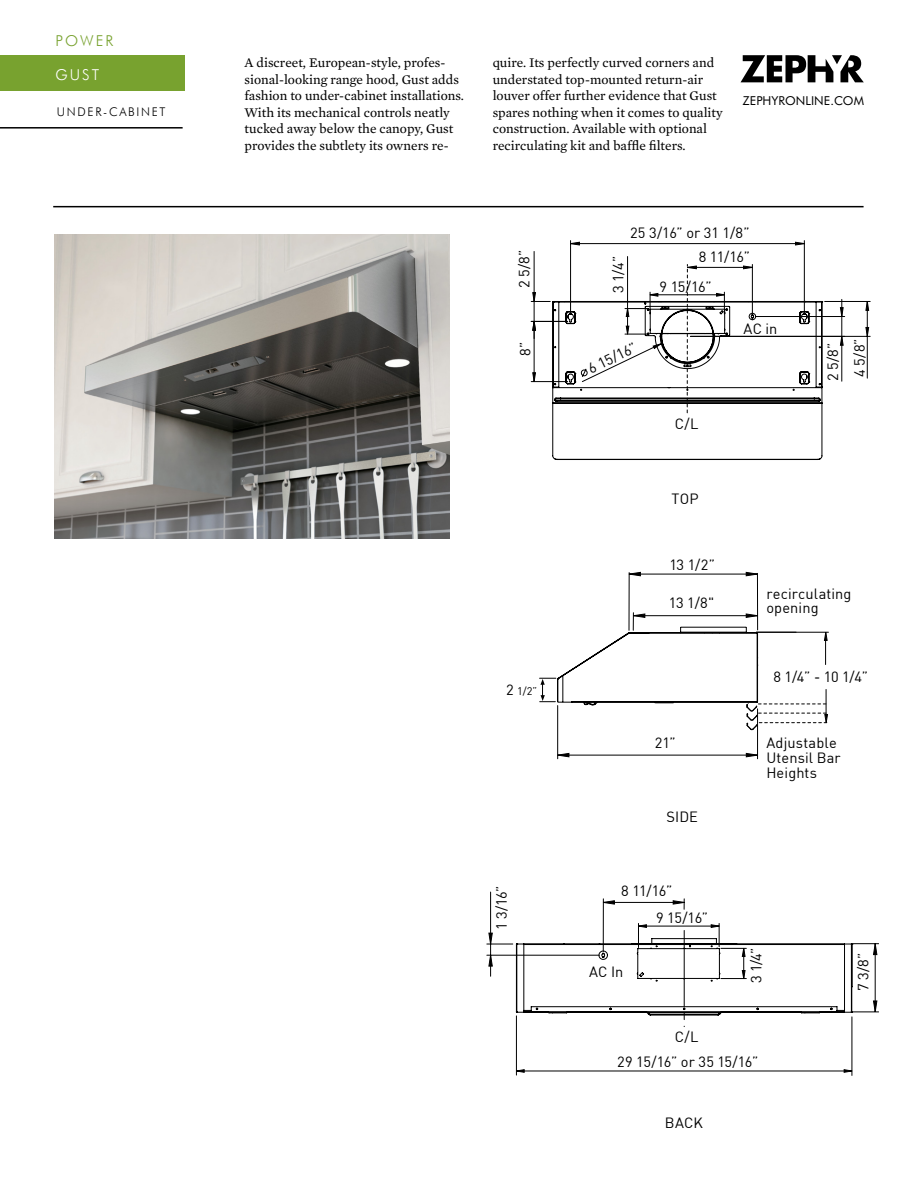
<style>
.page{position:relative;width:918px;height:1188px;background:#fff}
.page>*{position:absolute;margin:0;border:0;box-sizing:border-box;transform-origin:0 0}
.t1{font:300 15px "Futura BT";color:#78a22f}
.t2{font:300 15px "Futura BT";color:#fff}
.t3{font:14.55px/14.5px "DIN";letter-spacing:.01em;color:#000}
.t4{font:14.55px "DIN";letter-spacing:-.03em;color:#000}
.t5{font:13.5px/16.5px "Mercury Text G2";color:#000}
.t6{font:12.3px "Futura BT";color:#000}
.t7{font:300 12px "Futura BT";letter-spacing:.14em;color:#000}
.t8{font:10.95px "DIN";color:#000}
.s1{font-size:14.55px}
</style>
<div class="page">
<svg style="left:741px;top:55px;width:123px;height:27px"></svg>
<hr style="left:53px;top:206px;width:811px;height:1px;background:#000">
<img style="left:55px;top:235px;width:395px;height:304px">
<hr style="left:558px;top:755px;width:200px;height:1px;background:#000">
<hr style="left:757px;top:709px;width:1px;height:50px;background:#000">
<hr style="left:557px;top:706px;width:1px;height:53px;background:#000">
<svg style="left:746px;top:753px;width:12px;height:4px"></svg>
<svg style="left:557px;top:753px;width:12px;height:4px"></svg>
<hr style="left:629px;top:574px;width:128px;height:1px;background:#000">
<hr style="left:757px;top:573px;width:1px;height:57px;background:#000">
<hr style="left:629px;top:573px;width:1px;height:57px;background:#000">
<svg style="left:746px;top:572px;width:12px;height:4px"></svg>
<svg style="left:629px;top:572px;width:12px;height:4px"></svg>
<hr style="left:804px;top:241px;width:1px;height:73px;background:#000">
<hr style="left:570px;top:241px;width:1px;height:73px;background:#000">
<hr style="left:687px;top:267px;width:65px;height:1px;background:#000">
<hr style="left:752px;top:264px;width:1px;height:49px;background:#000">
<hr style="left:534px;top:251px;width:1px;height:50px;background:#000">
<hr style="left:690px;top:336px;width:180px;height:1px;background:#000">
<hr style="left:825px;top:301px;width:45px;height:1px;background:#000">
<hr style="left:867px;top:336px;width:1px;height:42px;background:#000">
<hr style="left:531px;top:321px;width:37px;height:1px;background:#000">
<hr style="left:531px;top:381px;width:37px;height:1px;background:#000">
<hr style="left:842px;top:336px;width:1px;height:45px;background:#000">
<hr style="left:755px;top:316px;width:90px;height:1px;background:#000">
<svg style="left:570px;top:242px;width:235px;height:3px"></svg>
<svg style="left:743px;top:266px;width:10px;height:3px"></svg>
<svg style="left:687px;top:264px;width:10px;height:36px"></svg>
<svg style="left:865px;top:302px;width:4px;height:35px"></svg>
<svg style="left:531px;top:292px;width:19px;height:90px"></svg>
<svg style="left:840px;top:299px;width:4px;height:47px"></svg>
<svg style="left:552px;top:300px;width:271px;height:160px"></svg>
<hr style="left:650px;top:295px;width:74px;height:1px;background:#000">
<svg style="left:716px;top:292px;width:9px;height:22px"></svg>
<hr style="left:627px;top:257px;width:1px;height:52px;background:#000">
<svg style="left:625px;top:292px;width:33px;height:43px"></svg>
<svg style="left:581px;top:343px;width:80px;height:39px"></svg>
<hr style="left:603px;top:899px;width:1px;height:53px;background:#000">
<hr style="left:490px;top:892px;width:1px;height:52px;background:#000">
<svg style="left:602px;top:899px;width:83px;height:10px"></svg>
<svg style="left:487px;top:923px;width:392px;height:104px"></svg>
<hr style="left:516px;top:1016px;width:1px;height:59px;background:#000">
<hr style="left:852px;top:1017px;width:1px;height:58px;background:#000">
<svg style="left:515px;top:1069px;width:338px;height:4px"></svg>
<svg style="left:540px;top:613px;width:288px;height:118px"></svg>
<div style="left:0;top:55px;width:185px;height:36px;background:#78a22f"></div>
<hr style="left:0;top:127px;width:183px;height:2px;background:#000">
<p class="t1" style="left:55px;top:32px;width:50px">POWER</p>
<p class="t2" style="left:55px;top:65px;width:45px">GUST</p>
<p class="t7" style="left:57px;top:105px;width:110px">U NDER-CABINET</p>
<p class="t5" style="left:245px;top:55px;width:221px">A discreet, European-style, profes&shy;sional-looking range hood, Gust adds fashion to under-cabinet installations.<br>With its mechanical controls neatly tucked away below the canopy, Gust provides the subtlety its owners re-</p>
<p class="t5" style="left:493px;top:55px;width:231px">quire. Its perfectly curved corners and understated top-mounted return-air louver offer further evidence that Gust spares nothing when it comes to quality construction. Available with optional recirculating kit and baffle filters.</p>
<p class="t6" style="left:743px;top:94px;width:123px">ZEPHYRONLINE.COM</p>
<p class="t3" style="left:630px;top:226px;width:121px">25 3/16” or 31 1/8”</p>
<p class="t3" style="left:517px;top:288px;width:40px;rotate:-90deg">2 5/8”</p>
<p class="t3" style="left:611px;top:293px;width:39px;rotate:-90deg">3 1/4”</p>
<p class="t3" style="left:699px;top:249px;width:53px">8 11/16”</p>
<p class="t3" style="left:660px;top:279px;width:54px">9 15/16”</p>
<p class="t3" style="left:744px;top:321px;width:35px">AC in</p>
<p class="t3" style="left:518px;top:356px;width:16px;rotate:-90deg">8”</p>
<p class="t3" style="left:586px;top:362px;width:54px;rotate:-26deg">6 15/16”</p>
<p class="t3" style="left:852px;top:377px;width:40px;rotate:-90deg">4 5/8”</p>
<p class="t3" style="left:825px;top:381px;width:40px;rotate:-90deg">2 5/8”</p>
<p class="t3" style="left:675px;top:416px;width:25px">C/L</p>
<p class="t3" style="left:672px;top:491px;width:29px">TOP</p>
<p class="t3" style="left:669px;top:557px;width:47px">13 1/2”</p>
<p class="t3" style="left:669px;top:595px;width:47px">13 1/8"</p>
<p class="t3" style="left:766px;top:586px;width:87px">recirculating opening</p>
<p class="t8" style="left:506px;top:684px;width:33px"><span class="s1">2</span> 1/2”</p>
<p class="t3" style="left:774px;top:669px;width:96px">8 1/4” - 10 1/4”</p>
<p class="t3" style="left:655px;top:735px;width:23px">21”</p>
<p class="t3" style="left:766px;top:736px;width:76px">Adjustable<br>Utensil Bar<br>Heights</p>
<p class="t3" style="left:666px;top:809px;width:33px">SIDE</p>
<p class="t3" style="left:494px;top:930px;width:47px;rotate:-90deg">1 3/16”</p>
<p class="t3" style="left:621px;top:883px;width:53px">8 11/16”</p>
<p class="t3" style="left:656px;top:911px;width:54px">9 15/16”</p>
<p class="t3" style="left:589px;top:964px;width:36px">AC In</p>
<p class="t3" style="left:749px;top:983px;width:37px;rotate:-90deg">3 1/4”</p>
<p class="t3" style="left:856px;top:991px;width:40px;rotate:-90deg">7 3/8”</p>
<p class="t3" style="left:675px;top:1029px;width:25px">C/L</p>
<p class="t4" style="left:617px;top:1053px;width:143px">29 15/16” or 35 15/16”</p>
<p class="t3" style="left:665px;top:1115px;width:40px">BACK</p>
</div>
